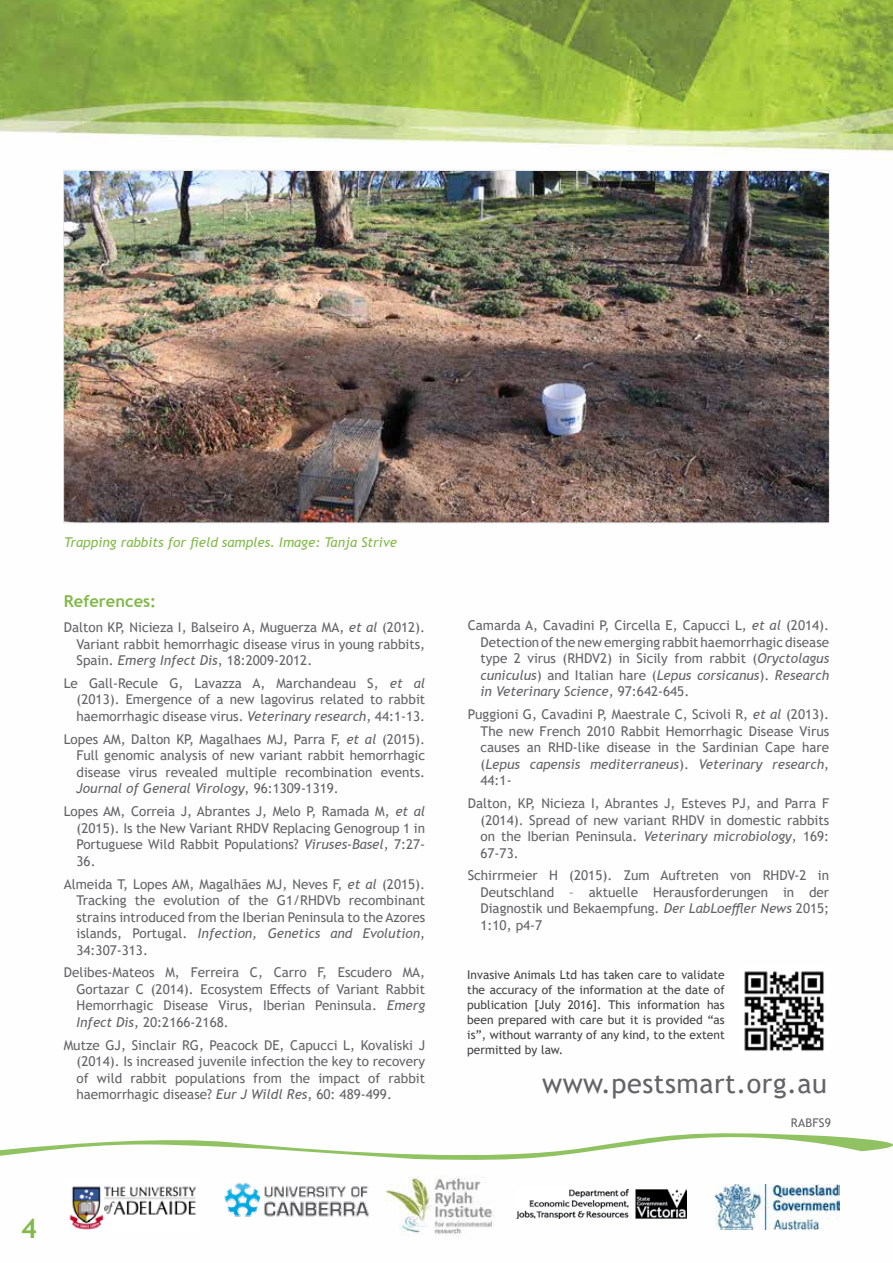
<style>
.page{position:relative;width:893px;height:1263px;background:#fff}
.page>*{position:absolute;margin:0;border:0;box-sizing:border-box;transform-origin:0 0}
.t1{font:27px "Trebuchet MS";letter-spacing:.02em;color:#636466}
.t2{font:700 27px "Trebuchet MS";color:#82b94a}
.t3{font:700 16.5px "Trebuchet MS";color:#82b94a}
.t4{font:13.5px/16.5px "Trebuchet MS";color:#636466;text-align:justify}
.t5{font:italic 13.5px "Trebuchet MS";color:#82b94a}
.t6{font:12px/15px "Trebuchet MS";color:#414042;text-align:justify}
.t7{font:12px "Trebuchet MS";letter-spacing:.02em;color:#636466}
.s1{font-style:italic}
</style>
<div class="page">
<img style="left:0;top:0;width:893px;height:1230px">
<img style="left:65px;top:172px;width:763px;height:349px">
<img style="left:740px;top:967px;width:89px;height:89px">
<svg style="left:0;top:1127px;width:893px;height:41px"></svg>
<img style="left:222px;top:1180px;width:153px;height:41px">
<img style="left:517px;top:1189px;width:169px;height:30px">
<img style="left:66px;top:1182px;width:134px;height:48px">
<img style="left:384px;top:1168px;width:122px;height:69px">
<img style="left:716px;top:1184px;width:123px;height:45px">
<p class="t5" style="left:64px;top:534px;width:334px">Trapping rabbits for field samples. Image: Tanja Strive</p>
<p class="t3" style="left:64px;top:591px;width:94px">References:</p>
<p class="t4" style="left:77px;top:619px;width:350px;text-indent:-13px">Dalton KP, Nicieza I, Balseiro A, Muguerza MA, <span class="s1">et al</span> (2012).<br>Variant rabbit hemorrhagic disease virus in young rabbits, Spain. <span class="s1">Emerg Infect Dis</span>, 18:2009-2012.</p>
<p class="t4" style="left:77px;top:675px;width:350px;text-indent:-13px">Le Gall-Recule G, Lavazza A, Marchandeau S, <span class="s1">et al </span>(2013). Emergence of a new lagovirus related to rabbit haemorrhagic disease virus. <span class="s1">Veterinary research</span>, 44:1-13.</p>
<p class="t4" style="left:77px;top:731px;width:350px;text-indent:-13px">Lopes AM, Dalton KP, Magalhaes MJ, Parra F, <span class="s1">et al</span> (2015).<br>Full genomic analysis of new variant rabbit hemorrhagic disease virus revealed multiple recombination events.<br><span class="s1">Journal of General Virology</span>, 96:1309-1319.</p>
<p class="t4" style="left:77px;top:803px;width:350px;text-indent:-13px">Lopes AM, Correia J, Abrantes J, Melo P, Ramada M, <span class="s1">et al </span>(2015). Is the New Variant RHDV Replacing Genogroup 1 in Portuguese Wild Rabbit Populations? <span class="s1">Viruses-Basel</span>, 7:27- 36.</p>
<p class="t4" style="left:76px;top:875px;width:350px;text-indent:-13px">Almeida T, Lopes AM, Magalhães MJ, Neves F, <span class="s1">et al</span> (2015).<br>Tracking the evolution of the G1/RHDVb recombinant strains introduced from the Iberian Peninsula to the Azores islands, Portugal. <span class="s1">Infection, Genetics and Evolution</span>, 34:307-313.</p>
<p class="t4" style="left:76px;top:964px;width:350px;text-indent:-13px">Delibes-Mateos M, Ferreira C, Carro F, Escudero MA, Gortazar C (2014). Ecosystem Effects of Variant Rabbit Hemorrhagic Disease Virus, Iberian Peninsula. <span class="s1">Emerg Infect Dis</span>, 20:2166-2168.</p>
<p class="t4" style="left:76px;top:1037px;width:350px;text-indent:-13px">Mutze GJ, Sinclair RG, Peacock DE, Capucci L, Kovaliski J (2014). Is increased juvenile infection the key to recovery of wild rabbit populations from the impact of rabbit haemorrhagic disease? <span class="s1">Eur J Wildl Res</span>, 60: 489-499.</p>
<h1 class="t2" style="left:21px;top:1211px;width:17px">4</h1>
<p class="t4" style="left:480px;top:617px;width:350px;text-indent:-13px">Camarda A, Cavadini P, Circella E, Capucci L, <span class="s1">et al</span> (2014).<br>Detection of the new emerging rabbit haemorrhagic disease type 2 virus (RHDV2) in Sicily from rabbit (<span class="s1">Oryctolagus cuniculus</span>) and Italian hare (<span class="s1">Lepus corsicanus</span>). <span class="s1">Research in Veterinary Science</span>, 97:642-645.</p>
<p class="t4" style="left:480px;top:706px;width:350px;text-indent:-13px">Puggioni G, Cavadini P, Maestrale C, Scivoli R, <span class="s1">et al</span> (2013).<br>The new French 2010 Rabbit Hemorrhagic Disease Virus causes an RHD-like disease in the Sardinian Cape hare (<span class="s1">Lepus capensis mediterraneus</span>). <span class="s1">Veterinary research</span>, 44:1-</p>
<p class="t4" style="left:480px;top:795px;width:350px;text-indent:-13px">Dalton, KP, Nicieza I, Abrantes J, Esteves PJ, and Parra F (2014). Spread of new variant RHDV in domestic rabbits on the Iberian Peninsula. <span class="s1">Veterinary microbiology</span>, 169:<br>67-73.</p>
<p class="t4" style="left:480px;top:867px;width:350px;text-indent:-13px">Schirrmeier H (2015). Zum Auftreten von RHDV-2 in Deutschland – aktuelle Herausforderungen in der Diagnostik und Bekaempfung. <span class="s1">Der LabLoeffler News</span> 2015; 1:10, p4-7</p>
<p class="t6" style="left:467px;top:967px;width:259px">Invasive Animals Ltd has taken care to validate the accuracy of the information at the date of publication [July 2016]. This information has been prepared with care but it is provided “as is”, without warranty of any kind, to the extent permitted by law.</p>
<h1 class="t1" style="left:542px;top:1067px;width:286px">www.pestsmart.org.au</h1>
<p class="t7" style="left:791px;top:1115px;width:42px">RABFS9</p>
</div>
